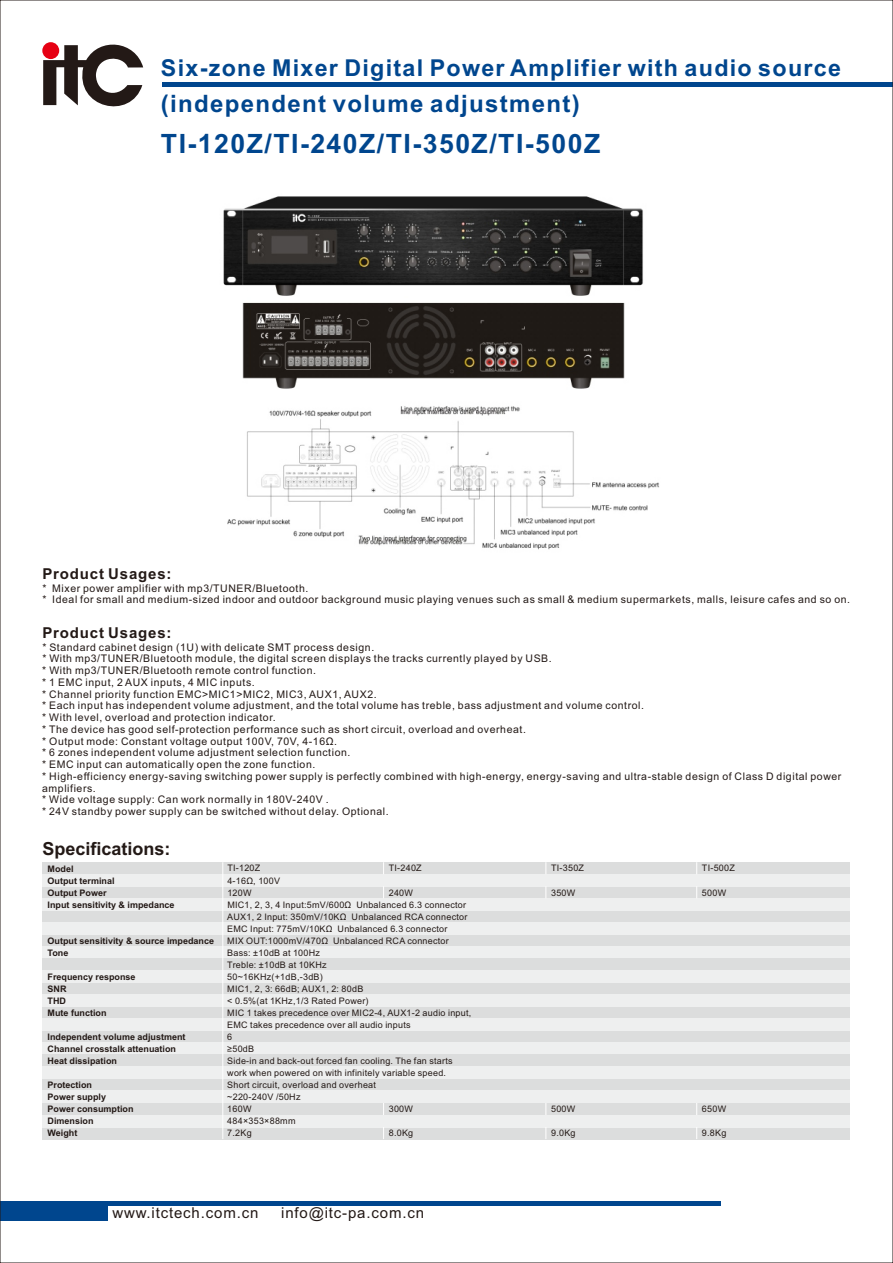
<style>
.page{position:relative;width:893px;height:1263px;background:#fff}
.page>*{position:absolute;margin:0;border:0;box-sizing:border-box;transform-origin:0 0}
.t1{font:700 26.55px "Arial";letter-spacing:.055em;color:#00468e}
.t2{font:700 24px "Arial";letter-spacing:.055em;color:#00468e}
.t3{font:700 23.25px "Arial";letter-spacing:.055em;color:#00468e}
.t4{font:700 18px "Arial";color:#231916}
.t5{font:15px "Arial";letter-spacing:.055em;color:#231916}
.t6{font:700 15px "Arial";letter-spacing:.055em;color:#231916}
.t7{font:10.5px/11.7px "Arial";letter-spacing:.055em;color:#231916}
.t8{font:9px/12px "Arial";letter-spacing:.03em;color:#231916}
.t9{font:700 9px/12px "Arial";color:#231916}
</style>
<div class="page">
<hr style="left:0;top:1202px;width:720px;height:4px;background:#00468e">
<div style="left:0;top:1202px;width:108px;height:18px;background:#00468e"></div>
<hr style="left:163px;top:82px;width:730px;height:4px;background:#00468e">
<svg style="left:43px;top:42px;width:100px;height:65px"></svg>
<div style="left:42px;top:862px;width:808px;height:12px;background:#dcdddd"></div>
<div style="left:42px;top:886px;width:808px;height:12px;background:#dcdddd"></div>
<div style="left:42px;top:910px;width:808px;height:12px;background:#dcdddd"></div>
<div style="left:42px;top:934px;width:808px;height:12px;background:#dcdddd"></div>
<div style="left:42px;top:946px;width:808px;height:12px;background:#eeefef"></div>
<div style="left:42px;top:922px;width:808px;height:12px;background:#eeefef"></div>
<div style="left:42px;top:898px;width:808px;height:12px;background:#eeefef"></div>
<div style="left:42px;top:874px;width:808px;height:12px;background:#eeefef"></div>
<div style="left:42px;top:958px;width:808px;height:12px;background:#dcdddd"></div>
<div style="left:42px;top:982px;width:808px;height:13px;background:#dcdddd"></div>
<div style="left:42px;top:1007px;width:808px;height:12px;background:#dcdddd"></div>
<div style="left:42px;top:1031px;width:808px;height:12px;background:#dcdddd"></div>
<div style="left:42px;top:1043px;width:808px;height:12px;background:#eeefef"></div>
<div style="left:42px;top:1019px;width:808px;height:12px;background:#eeefef"></div>
<div style="left:42px;top:995px;width:808px;height:12px;background:#eeefef"></div>
<div style="left:42px;top:970px;width:808px;height:12px;background:#eeefef"></div>
<div style="left:42px;top:1055px;width:808px;height:12px;background:#dcdddd"></div>
<div style="left:42px;top:1079px;width:808px;height:12px;background:#dcdddd"></div>
<div style="left:42px;top:1103px;width:808px;height:12px;background:#dcdddd"></div>
<div style="left:42px;top:1127px;width:808px;height:12px;background:#dcdddd"></div>
<div style="left:42px;top:1115px;width:808px;height:12px;background:#eeefef"></div>
<div style="left:42px;top:1091px;width:808px;height:12px;background:#eeefef"></div>
<div style="left:42px;top:1067px;width:808px;height:12px;background:#eeefef"></div>
<hr style="left:222px;top:862px;width:1px;height:277px;background:#fff">
<svg style="left:383px;top:862px;width:1px;height:12px"></svg>
<svg style="left:383px;top:886px;width:1px;height:12px"></svg>
<svg style="left:545px;top:862px;width:1px;height:12px"></svg>
<svg style="left:545px;top:886px;width:1px;height:12px"></svg>
<svg style="left:696px;top:862px;width:1px;height:12px"></svg>
<svg style="left:696px;top:886px;width:1px;height:12px"></svg>
<svg style="left:383px;top:1103px;width:1px;height:12px"></svg>
<svg style="left:383px;top:1127px;width:1px;height:12px"></svg>
<svg style="left:545px;top:1103px;width:1px;height:12px"></svg>
<svg style="left:545px;top:1127px;width:1px;height:12px"></svg>
<svg style="left:696px;top:1103px;width:1px;height:12px"></svg>
<svg style="left:696px;top:1127px;width:1px;height:12px"></svg>
<img style="left:227px;top:406px;width:432px;height:144px">
<img style="left:223px;top:196px;width:420px;height:193px">
<h3 class="t3" style="left:161px;top:59px;width:681px">Six-zone Mixer Digital Power Amplifier with audio source</h3>
<h2 class="t2" style="left:161px;top:95px;width:420px">(independent volume adjustment)</h2>
<h1 class="t1" style="left:161px;top:133px;width:441px">TI-120Z/TI-240Z/TI-350Z/TI-500Z</h1>
<h3 class="t6" style="left:42px;top:568px;width:131px">Product Usages:</h3>
<p class="t7" style="left:42px;top:583px;width:809px">* Mixer power amplifier with mp3/TUNER/Bluetooth.<br>* Ideal for small and medium-sized indoor and outdoor background music playing venues such as small &amp; medium supermarkets, malls, leisure cafes and so on.</p>
<h3 class="t6" style="left:42px;top:627px;width:131px">Product Usages:</h3>
<p class="t7" style="left:42px;top:642px;width:801px">* Standard cabinet design (1U) with delicate SMT process design.<br>* With mp3/TUNER/Bluetooth module, the digital screen displays the tracks currently played by USB.<br>* With mp3/TUNER/Bluetooth remote control function.<br>* 1 EMC input, 2 AUX inputs, 4 MIC inputs.<br>* Channel priority function EMC&gt;MIC1&gt;MIC2, MIC3, AUX1, AUX2.<br>* Each input has independent volume adjustment, and the total volume has treble, bass adjustment and volume control.<br>* With level, overload and protection indicator.<br>* The device has good self-protection performance such as short circuit, overload and overheat.<br>* Output mode: Constant voltage output 100V, 70V, 4-16Ω.<br>* 6 zones independent volume adjustment selection function.<br>* EMC input can automatically open the zone function.<br>* High-efficiency energy-saving switching power supply is perfectly combined with high-energy, energy-saving and ultra-stable design of Class D digital power amplifiers.<br>* Wide voltage supply: Can work normally in 180V-240V .<br>* 24V standby power supply can be switched without delay. Optional.</p>
<h3 class="t4" style="left:42px;top:842px;width:130px">Specifications:</h3>
<p class="t9" style="left:48px;top:863px;width:129px">Model<br>Output terminal<br>Output Power<br>Input sensitivity &amp; impedance</p>
<p class="t9" style="left:48px;top:935px;width:168px">Output sensitivity &amp; source impedance<br>Tone</p>
<p class="t9" style="left:48px;top:971px;width:90px">Frequency response<br>SNR<br>THD<br>Mute function</p>
<p class="t9" style="left:48px;top:1031px;width:140px">Independent volume adjustment<br>Channel crosstalk attenuation<br>Heat dissipation</p>
<p class="t9" style="left:48px;top:1080px;width:88px">Protection<br>Power supply<br>Power consumption<br>Dimension<br>Weight</p>
<p class="t8" style="left:227px;top:863px;width:246px">TI-120Z<br>4-16Ω, 100V<br>120W<br>MIC1, 2, 3, 4 Input:5mV/600Ω Unbalanced 6.3 connector<br>AUX1, 2 Input: 350mV/10KΩ Unbalanced RCA connector<br>EMC Input: 775mV/10KΩ Unbalanced 6.3 connector<br>MIX OUT:1000mV/470Ω Unbalanced RCA connector<br>Bass: ±10dB at 100Hz<br>Treble: ±10dB at 10KHz<br>50~16KHz(+1dB,-3dB)<br>MIC1, 2, 3: 66dB; AUX1, 2: 80dB<br>&lt; 0.5%(at 1KHz,1/3 Rated Power)<br>MIC 1 takes precedence over MIC2-4, AUX1-2 audio input,<br>EMC takes precedence over all audio inputs<br>6<br>≥50dB<br>Side-in and back-out forced fan cooling. The fan starts work when powered on with infinitely variable speed.<br>Short circuit, overload and overheat<br>~220-240V /50Hz<br>160W<br>484×353×88mm<br>7.2Kg</p>
<p class="t8" style="left:389px;top:863px;width:35px">TI-240Z</p>
<p class="t8" style="left:389px;top:887px;width:26px">240W</p>
<p class="t8" style="left:389px;top:1103px;width:26px">300W</p>
<p class="t8" style="left:389px;top:1127px;width:26px">8.0Kg</p>
<h3 class="t5" style="left:112px;top:1207px;width:147px">www.itctech.com.cn</h3>
<h3 class="t5" style="left:281px;top:1207px;width:144px">info@itc-pa.com.cn</h3>
<p class="t8" style="left:551px;top:863px;width:35px">TI-350Z</p>
<p class="t8" style="left:551px;top:887px;width:26px">350W</p>
<p class="t8" style="left:551px;top:1103px;width:26px">500W</p>
<p class="t8" style="left:551px;top:1127px;width:26px">9.0Kg</p>
<p class="t8" style="left:702px;top:863px;width:35px">TI-500Z</p>
<p class="t8" style="left:702px;top:887px;width:26px">500W</p>
<p class="t8" style="left:702px;top:1103px;width:26px">650W</p>
<p class="t8" style="left:702px;top:1127px;width:26px">9.8Kg</p>
</div>
